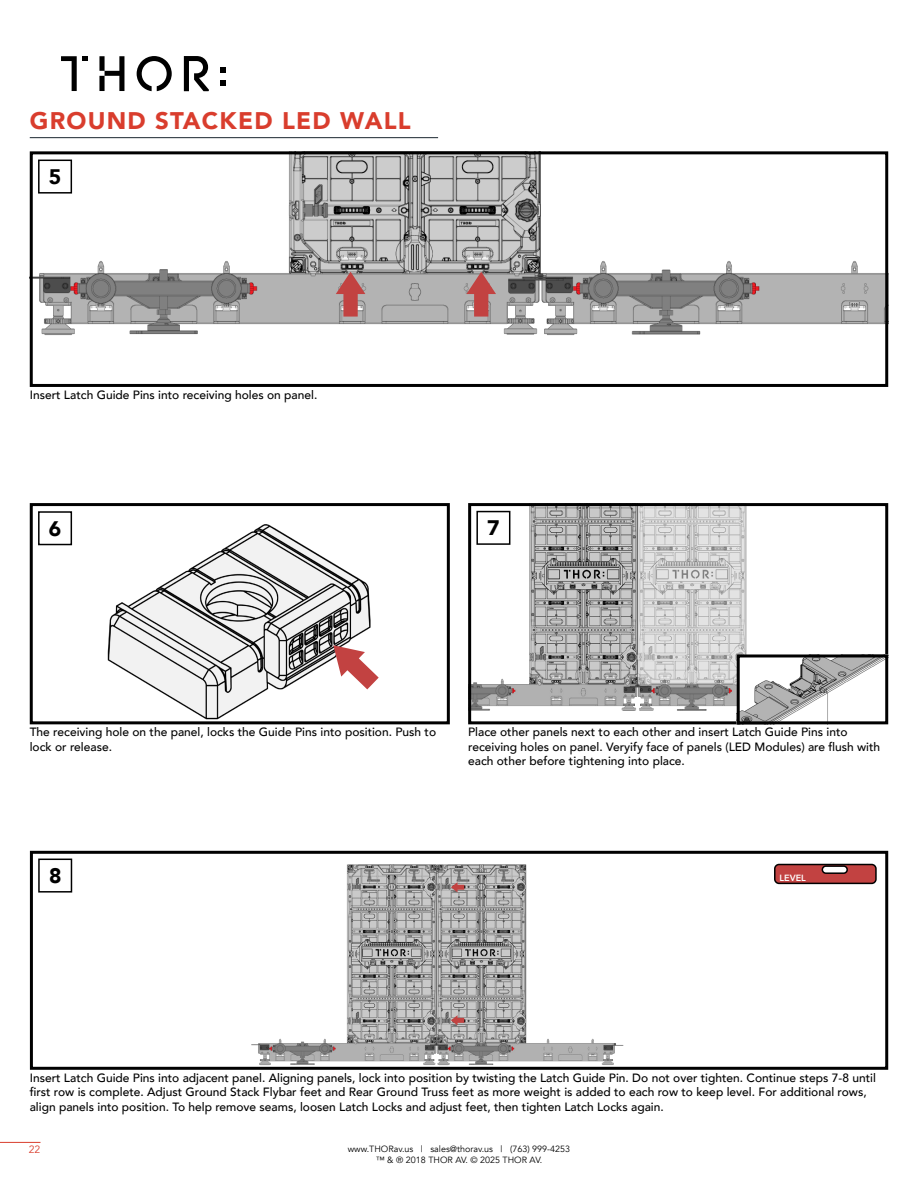
<style>
.page{position:relative;width:918px;height:1188px;background:#fff}
.page>*{position:absolute;margin:0;border:0;box-sizing:border-box;transform-origin:0 0}
.Chapter_Section_-_Align_Left_HIDDEN{font:900 24px "Avenir";letter-spacing:.05em;color:#d93d2d}
.Section_Header_-_TOC{font:900 21px "Avenir";color:#000}
.Body_Text{font:500 12px/14.4px "Avenir";color:#000}
.t1{font:10.5px "Avenir";color:#d93d2d}
.t2{font:9px/10.8px "Avenir";color:#000;text-align:center}
.Section_Header_-_TOC-2{font:800 9px "Avenir";color:#fff}
</style>
<div class="page">
<img style="left:107px;top:524px;width:264px;height:196px">
<div style="left:30px;top:503px;width:420px;height:221px;border:3px solid #000"></div>
<img style="left:472px;top:507px;width:275px;height:213px">
<div style="left:468px;top:503px;width:420px;height:221px;border:3px solid #000"></div>
<img style="left:34px;top:155px;width:850px;height:180px">
<div style="left:30px;top:151px;width:858px;height:236px;border:3px solid #000"></div>
<img style="left:251px;top:864px;width:373px;height:202px">
<div style="left:30px;top:851px;width:858px;height:219px;border:3px solid #000"></div>
<img style="left:741px;top:658px;width:143px;height:62px">
<div style="left:737px;top:654px;width:151px;height:70px;border:3px solid #000"></div>
<svg style="left:99px;top:56px;width:25px;height:35px"></svg>
<svg style="left:61px;top:56px;width:26px;height:35px"></svg>
<svg style="left:184px;top:56px;width:25px;height:35px"></svg>
<svg style="left:137px;top:56px;width:35px;height:35px"></svg>
<svg style="left:220px;top:67px;width:5px;height:5px"></svg>
<svg style="left:220px;top:80px;width:5px;height:5px"></svg>
<hr style="left:0;top:1142px;width:40px;height:1px;background:#d93d2d">
<svg style="left:333px;top:645px;width:46px;height:44px"></svg>
<hr style="left:30px;top:137px;width:408px;height:1px;background:#1a252f">
<svg style="left:336px;top:272px;width:29px;height:45px"></svg>
<svg style="left:466px;top:272px;width:30px;height:45px"></svg>
<svg style="left:451px;top:882px;width:13px;height:10px"></svg>
<svg style="left:451px;top:1015px;width:13px;height:10px"></svg>
<div style="left:38px;top:160px;width:34px;height:34px;background:#fff;border:2px solid #000"></div>
<div style="left:38px;top:859px;width:34px;height:34px;background:#fff;border:2px solid #000"></div>
<div style="left:38px;top:511px;width:34px;height:34px;background:#fff;border:2px solid #000"></div>
<div style="left:476px;top:511px;width:34px;height:34px;background:#fff;border:2px solid #000"></div>
<div style="left:775px;top:865px;width:101px;height:18px;background:#c24241;border-radius:4px"></div>
<div style="left:774px;top:864px;width:103px;height:20px;border:2px solid #000;border-radius:4px"></div>
<div style="left:822px;top:866px;width:25px;height:7px;background:#fff;border-radius:4px"></div>
<div style="left:822px;top:865px;width:26px;height:9px;border:2px solid #000;border-radius:4px"></div>
<p class="Chapter_Section_-_Align_Left_HIDDEN" style="left:30px;top:100px;width:382px">GROUND STACKED LED WALL</p>
<p class="Section_Header_-_TOC" style="left:49px;top:159px;width:14px">5</p>
<p class="Body_Text" style="left:30px;top:387px;width:289px">Insert Latch Guide Pins into receiving holes on panel.</p>
<p class="Section_Header_-_TOC" style="left:49px;top:510px;width:14px">6</p>
<p class="Section_Header_-_TOC" style="left:487px;top:510px;width:14px">7</p>
<p class="Body_Text" style="left:30px;top:724px;width:408px">The receiving hole on the panel, locks the Guide Pins into position. Push to lock or release.</p>
<p class="Body_Text" style="left:468px;top:724px;width:414px">Place other panels next to each other and insert Latch Guide Pins into receiving holes on panel. Veryify face of panels (LED Modules) are flush with each other before tightening into place.</p>
<p class="Section_Header_-_TOC" style="left:49px;top:858px;width:14px">8</p>
<p class="Section_Header_-_TOC-2" style="left:780px;top:870px;width:28px">LEVEL</p>
<p class="Body_Text" style="left:30px;top:1070px;width:848px">Insert Latch Guide Pins into adjacent panel. Aligning panels, lock into position by twisting the Latch Guide Pin. Do not over tighten. Continue steps 7-8 until first row is complete. Adjust Ground Stack Flybar feet and Rear Ground Truss feet as more weight is added to each row to keep level. For additional rows, align panels into position. To help remove seams, loosen Latch Locks and adjust feet, then tighten Latch Locks again.</p>
<p class="t1" style="left:29px;top:1143px;width:13px">22</p>
<p class="t2" style="left:348px;top:1144px;width:224px">www.THORav.us | sales@thorav.us | (763) 999-4253 ™ &amp; ® 2018 THOR AV. © 2025 THOR AV.</p>
</div>
